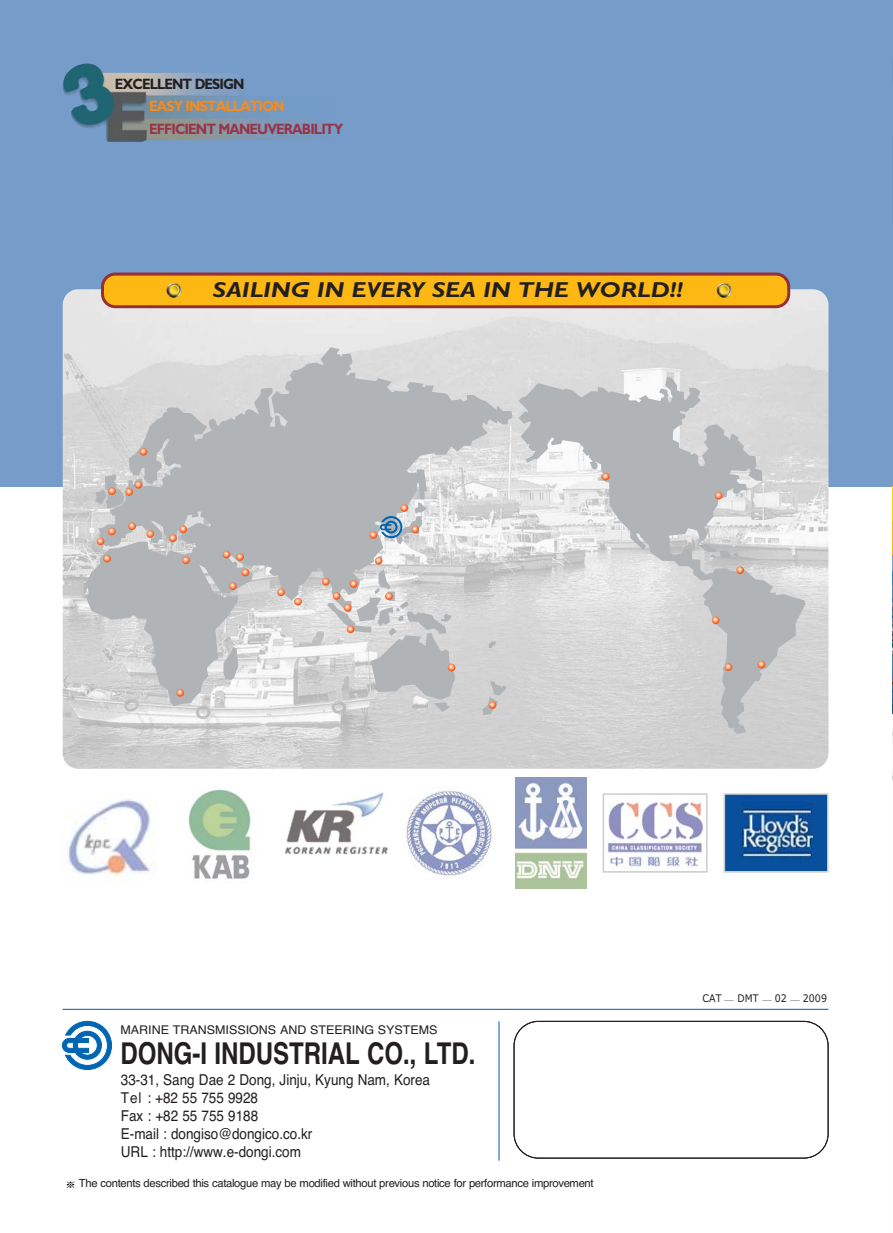
<style>
.page{position:relative;width:893px;height:1233px;background:#fff}
.page>*{position:absolute;margin:0;border:0;box-sizing:border-box;transform-origin:0 0}
.t1{font:700 30px "Helvetica";color:#231f20;scale:.8 1}
.t2{font:italic 700 21.6px "Gill Sans";color:#231f20;scale:1.18 1}
.t3{font:15px/18px "Helvetica";color:#231f20;scale:.9 1}
.t4{font:700 15px "Gill Sans";letter-spacing:-.065em;color:#983449;scale:.9 1}
.t5{font:700 15px "Gill Sans";letter-spacing:-.065em;color:#f68b1e;scale:.9 1}
.t6{font:700 15px "Gill Sans";letter-spacing:-.065em;color:#231f20;scale:.9 1}
.t7{font:italic 12px "Helvetica";color:#231f20;scale:1.04 1}
.t8{font:11.25px "Helvetica";letter-spacing:-.03em;color:#231f20}
.t9{font:10.5px "Verdana";color:#231f20;scale:.9 1}
</style>
<div class="page">
<img style="left:892px;top:713px;width:1px;height:68px">
<div style="left:0;top:0;width:892px;height:487px;background:#769cc9"></div>
<img style="left:63px;top:289px;width:765px;height:480px;border-radius:16px">
<img style="left:62px;top:63px;width:252px;height:79px">
<svg style="left:518px;top:377px;width:287px;height:357px;background:#cfcfd0"></svg>
<svg style="left:697px;top:544px;width:41px;height:14px"></svg>
<svg style="left:86px;top:347px;width:426px;height:359px;background:#c7c8c9"></svg>
<svg style="left:223px;top:647px;width:15px;height:33px"></svg>
<svg style="left:488px;top:641px;width:8px;height:7px"></svg>
<svg style="left:140px;top:448px;width:7px;height:8px"></svg>
<svg style="left:95px;top:473px;width:47px;height:35px;background:#c5bebb"></svg>
<svg style="left:103px;top:555px;width:8px;height:8px"></svg>
<svg style="left:97px;top:528px;width:19px;height:17px"></svg>
<svg style="left:146px;top:530px;width:8px;height:8px"></svg>
<svg style="left:128px;top:522px;width:8px;height:8px"></svg>
<svg style="left:169px;top:525px;width:18px;height:17px"></svg>
<svg style="left:182px;top:556px;width:8px;height:8px"></svg>
<svg style="left:223px;top:551px;width:7px;height:7px"></svg>
<svg style="left:236px;top:553px;width:8px;height:8px"></svg>
<svg style="left:241px;top:569px;width:8px;height:7px"></svg>
<svg style="left:229px;top:582px;width:8px;height:8px"></svg>
<svg style="left:294px;top:598px;width:8px;height:8px"></svg>
<svg style="left:277px;top:588px;width:8px;height:8px"></svg>
<svg style="left:369px;top:502px;width:58px;height:42px;background:#b8bdc2"></svg>
<svg style="left:322px;top:555px;width:133px;height:157px;background:#cdcccc"></svg>
<svg style="left:482px;top:681px;width:25px;height:34px"></svg>
<svg style="left:602px;top:473px;width:7px;height:8px"></svg>
<svg style="left:714px;top:492px;width:8px;height:8px"></svg>
<svg style="left:736px;top:566px;width:8px;height:8px"></svg>
<svg style="left:712px;top:616px;width:7px;height:8px"></svg>
<svg style="left:724px;top:663px;width:8px;height:8px"></svg>
<svg style="left:757px;top:661px;width:8px;height:7px"></svg>
<svg style="left:176px;top:689px;width:8px;height:8px"></svg>
<svg style="left:62px;top:1021px;width:50px;height:49px"></svg>
<hr style="left:63px;top:1009px;width:765px;height:1px;background:#005aaa">
<hr style="left:498px;top:1021px;width:1px;height:140px;background:#005aaa">
<hr style="left:892px;top:0;width:1px;height:497px;background:#769cc9">
<img style="left:892px;top:555px;width:1px;height:158px">
<svg style="left:66px;top:1181px;width:9px;height:7px"></svg>
<div style="left:104px;top:275px;width:683px;height:30px;background:#fdb813;border-radius:11px"></div>
<div style="left:101px;top:273px;width:689px;height:35px;border:3px solid #962e34;border-radius:13px"></div>
<img style="left:166px;top:282px;width:16px;height:16px">
<img style="left:716px;top:282px;width:16px;height:16px">
<img style="left:67px;top:799px;width:89px;height:78px">
<img style="left:188px;top:789px;width:63px;height:90px">
<img style="left:285px;top:792px;width:103px;height:63px">
<img style="left:406px;top:790px;width:88px;height:87px">
<img style="left:515px;top:777px;width:71px;height:112px">
<img style="left:608px;top:801px;width:96px;height:66px">
<div style="left:602px;top:793px;width:105px;height:80px;border:2px solid #ccc"></div>
<img style="left:726px;top:796px;width:99px;height:74px">
<div style="left:723px;top:793px;width:105px;height:80px;border:2px solid #ccc"></div>
<hr style="left:892px;top:521px;width:1px;height:34px;background:#fdb813">
<hr style="left:892px;top:487px;width:1px;height:34px;background:#ffd600">
<div style="left:513px;top:1021px;width:315px;height:138px;border:1px solid #231f20;border-radius:24px"></div>
<p class="t6" style="left:115px;top:79px;width:146px">EXCELLENT DESIGN</p>
<p class="t5" style="left:149px;top:101px;width:152px">EASY INSTALLATION</p>
<p class="t4" style="left:149px;top:124px;width:217px">EFFICIENT MANEUVERABILITY</p>
<h2 class="t2" style="left:213px;top:283px;width:400px">SAILING IN EVERY SEA IN THE WORLD!!</h2>
<p class="t7" style="left:120px;top:1025px;width:306px">MARINE TRANSMISSIONS AND STEERING SYSTEMS</p>
<h1 class="t1" style="left:120px;top:1043px;width:445px">DONG-I INDUSTRIAL CO., LTD.</h1>
<p class="t3" style="left:121px;top:1072px;width:345px">33-31, Sang Dae 2 Dong, Jinju, Kyung Nam, Korea<br>Tel : +82 55 755 9928<br>Fax : +82 55 755 9188<br>E-mail : dongiso@dongico.co.kr<br>URL : http://www.e-dongi.com</p>
<p class="t8" style="left:79px;top:1179px;width:516px">The contents described this catalogue may be modified without previous notice for performance improvement</p>
<p class="t9" style="left:702px;top:994px;width:22px">CAT</p>
<p class="t9" style="left:737px;top:994px;width:25px">DMT</p>
<p class="t9" style="left:774px;top:994px;width:15px">02</p>
<p class="t9" style="left:803px;top:994px;width:28px">2009</p>
</div>
